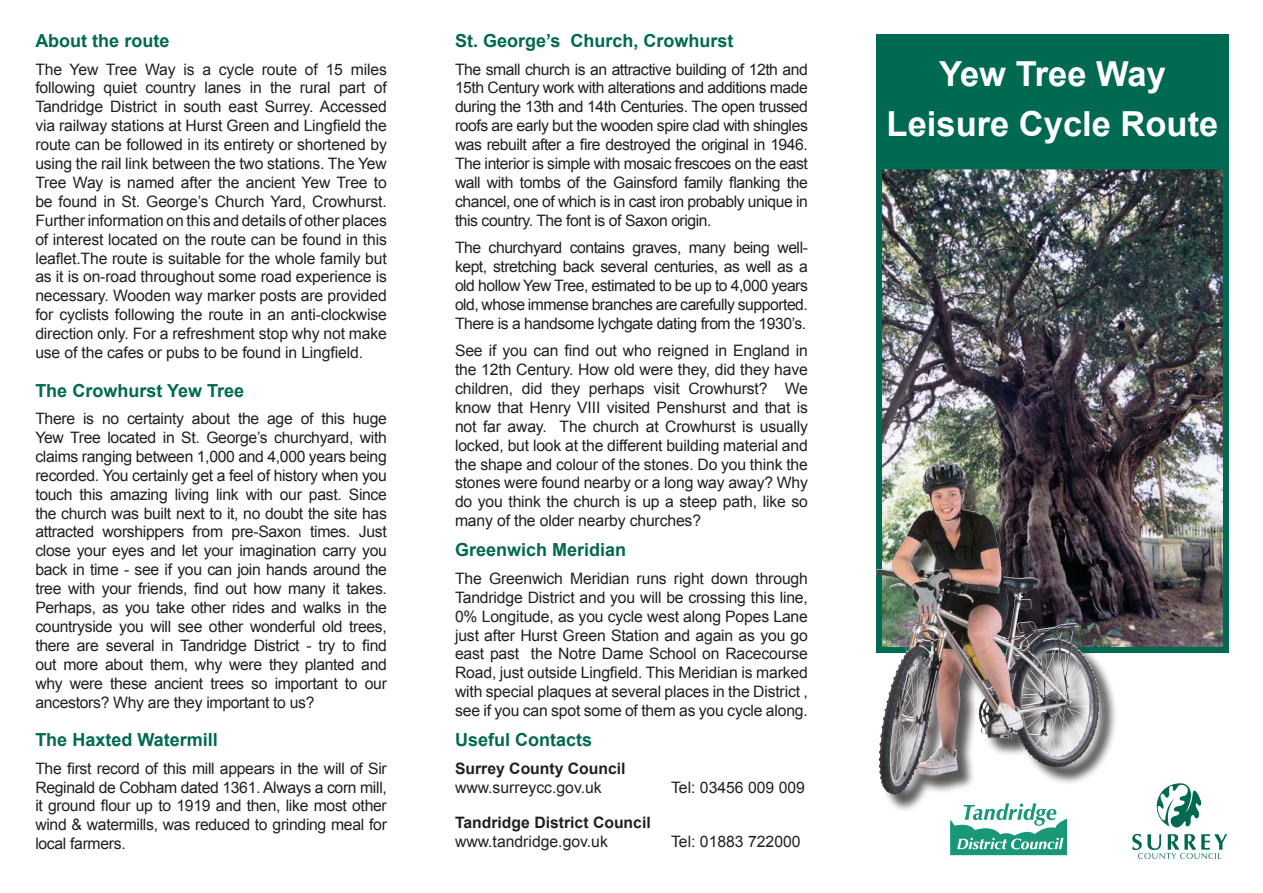
<style>
.page{position:relative;width:1263px;height:893px;background:#fff}
.page>*{position:absolute;margin:0;border:0;box-sizing:border-box;transform-origin:0 0}
.t1{font:700 34.5px/49.9px "Arial";color:#fff;text-align:center}
.t2{font:700 18px "Arial";color:#006951}
.t3{font:15.75px/18.9px "Arial";letter-spacing:-.015em;color:#231f20;text-align:justify}
.t4{font:700 15.75px "Arial";color:#231f20}
.s1{font-style:inherit}
</style>
<div class="page">
<img style="left:883px;top:170px;width:339px;height:476px">
<div style="left:876px;top:163px;width:353px;height:490px;border:6px solid #006951"></div>
<div style="left:878px;top:463px;width:239px;height:349px;background:#231f20;opacity:.75"></div>
<img style="left:876px;top:461px;width:64px;height:128px">
<div style="left:876px;top:34px;width:353px;height:130px;background:#006951"></div>
<div style="left:947px;top:800px;width:124px;height:59px;background:#fff"></div>
<svg style="left:950px;top:803px;width:117px;height:52px"></svg>
<svg style="left:1132px;top:834px;width:95px;height:25px"></svg>
<svg style="left:1157px;top:783px;width:45px;height:45px"></svg>
<h2 class="t2" style="left:35px;top:29px;width:135px">About the route</h2>
<p class="t3" style="left:35px;top:60px;width:353px">The Yew Tree Way is a cycle route of 15 miles following quiet country lanes in the rural part of Tandridge District in south east Surrey. Accessed via railway stations at Hurst Green and Lingfield the route can be followed in its entirety or shortened by using the rail link between the two stations. The Yew Tree Way is named after the ancient Yew Tree to be found in St. George’s Church Yard, Crowhurst.<br>Further information on this and details of other places of interest located on the route can be found in this leaflet.The route is suitable for the whole family but as it is on-road throughout some road experience is necessary. Wooden way marker posts are provided for cyclists following the route in an anti-clockwise direction only. For a refreshment stop why not make use of the cafes or pubs to be found in Lingfield.</p>
<h2 class="t2" style="left:35px;top:378px;width:210px">The Crowhurst Yew Tree</h2>
<p class="t3" style="left:35px;top:409px;width:353px">There is no certainty about the age of this huge Yew Tree located in St. George’s churchyard, with claims ranging between 1,000 and 4,000 years being recorded. You certainly get a feel of history when you touch this amazing living link with our past. Since the church was built next to it, no doubt the site has attracted worshippers from pre-Saxon times. Just close your eyes and let your imagination carry you back in time - see if you can join hands around the tree with your friends, find out how many it takes.<br>Perhaps, as you take other rides and walks in the countryside you will see other wonderful old trees, there are several in Tandridge District - try to find out more about them, why were they planted and why were these ancient trees so important to our ancestors? Why are they important to us?</p>
<h2 class="t2" style="left:35px;top:728px;width:184px">The Haxted Watermill</h2>
<p class="t3" style="left:35px;top:759px;width:353px">The first record of this mill appears in the will of Sir Reginald de Cobham dated 1361. Always a corn mill, it ground flour up to 1919 and then, like most other wind &amp; watermills, was reduced to grinding meal for local farmers.</p>
<h2 class="t2" style="left:455px;top:29px;width:280px">St. George’s Church, Crowhurst</h2>
<p class="t3" style="left:455px;top:60px;width:354px">The small church is an attractive building of 12th and 15th Century work with alterations and additions made during the 13th and 14th Centuries. The open trussed roofs are early but the wooden spire clad with shingles was rebuilt after a fire destroyed the original in 1946.<br>The interior is simple with mosaic frescoes on the east wall with tombs of the Gainsford family flanking the chancel, one of which is in cast iron probably unique in this country. The font is of Saxon origin.</p>
<p class="t3" style="left:455px;top:238px;width:354px">The churchyard contains graves, many being well&shy;kept, stretching back several centuries, as well as a old hollow Yew Tree, estimated to be up to 4,000 years old, whose immense branches are carefully supported.<br>There is a handsome lychgate dating from the 1930’s.</p>
<p class="t3" style="left:455px;top:341px;width:354px">See if you can find out who reigned in England in the 12th Century. How old were they, did they have children, did they perhaps visit Crowhurst? We know that Henry VIII visited Penshurst and that is not far away. The church at Crowhurst is usually locked, but look at the different building material and the shape and colour of the stones. Do you think the stones were found nearby or a long way away? Why do you think the church is up a steep path, like so many of the older nearby churches?</p>
<h2 class="t2" style="left:455px;top:538px;width:173px">Greenwich Meridian</h2>
<p class="t3" style="left:455px;top:569px;width:354px">The Greenwich Meridian runs right down through Tandridge District and you will be crossing this line, 0% Longitude, as you cycle west along Popes Lane just after Hurst Green Station and again as you go east past the Notre Dame School on Racecourse Road, just outside Lingfield. This Meridian is marked with special plaques at several places in the District , see if you can spot some of them as you cycle along.</p>
<h2 class="t2" style="left:455px;top:728px;width:139px">Useful Contacts</h2>
<p class="t4" style="left:455px;top:758px;width:172px">Surrey County Council</p>
<p class="t3" style="left:455px;top:778px;width:148px">www.surreycc.gov.uk</p>
<p class="t3" style="left:671px;top:778px;width:135px">Tel: 0<span class="s1">3</span>456 009 009</p>
<p class="t4" style="left:455px;top:812px;width:197px">Tandridge District Council</p>
<p class="t3" style="left:455px;top:832px;width:154px">www.tandridge.gov.uk</p>
<p class="t3" style="left:671px;top:832px;width:131px">Tel: 01883 722000</p>
<h1 class="t1" style="left:887px;top:51px;width:333px">Yew Tree Way<br>Leisure Cycle Route</h1>
</div>
